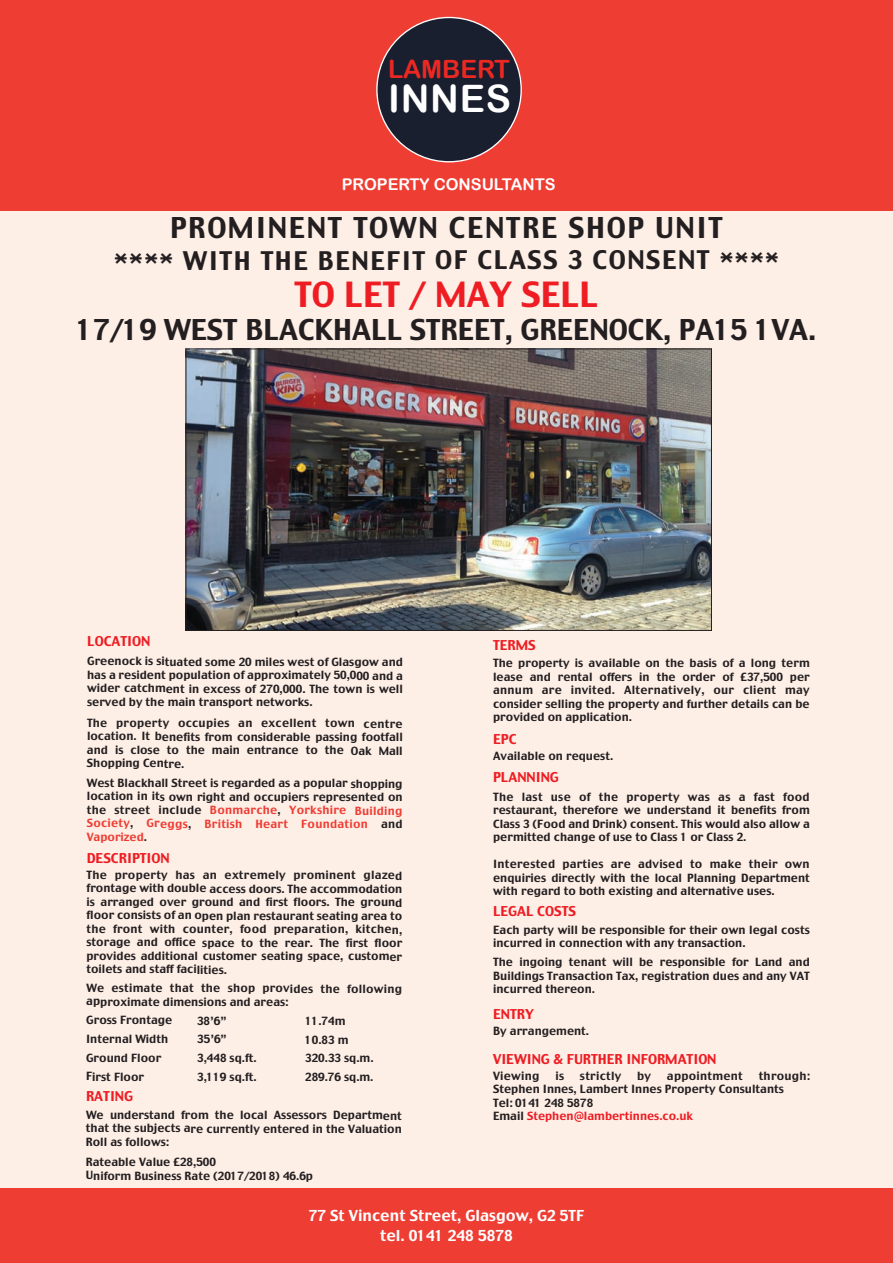
<style>
.page{position:relative;width:893px;height:1263px;background:#fff}
.page>*{position:absolute;margin:0;border:0;box-sizing:border-box;transform-origin:0 0}
.t1{font:37.8px "Arial Rounded MT Bold";letter-spacing:.02em;color:#fff}
.t2{font:34.5px "Charcoal";color:#ee1d23}
.t3{font:28.5px "Charcoal";color:#231f20}
.t4{font:28.5px "Charcoal";letter-spacing:.055em;color:#231f20}
.t5{font:25.5px "Charcoal";letter-spacing:.055em;color:#231f20}
.t6{font:25.2px "Arial Rounded MT Bold";color:#ec2823}
.t7{font:16.2px "Arial Rounded MT Bold";color:#fff}
.t8{font:15px/20.1px "Charcoal";color:#fff;text-align:center}
.t9{font:13.5px "Charcoal";color:#ee1d23}
.t10{font:11.25px/13.5px "Charcoal";color:#231f20;text-align:justify}
.t11{font:11.25px "Charcoal";letter-spacing:.025em;color:#231f20}
.s1{color:#ee3e34}
.s2{color:#ee1d23}
</style>
<div class="page">
<div style="left:0;top:200px;width:893px;height:1002px;background:#fdeee6"></div>
<div style="left:0;top:0;width:893px;height:211px;background:#ee3e34"></div>
<div style="left:377px;top:17px;width:144px;height:145px;background:#191f2e;border-radius:50%"></div>
<img style="left:188px;top:351px;width:522px;height:278px">
<div style="left:186px;top:349px;width:526px;height:282px;border:1px solid #231f20"></div>
<div style="left:0;top:1188px;width:893px;height:75px;background:#ee3e34"></div>
<h3 class="t6" style="left:388px;top:55px;width:123px">LAMBERT</h3>
<h1 class="t1" style="left:388px;top:76px;width:124px">INNES</h1>
<h3 class="t7" style="left:342px;top:174px;width:216px">PROPERTY CONSULTANTS</h3>
<h3 class="t4" style="left:170px;top:211px;width:554px">PROMINENT TOWN CENTRE SHOP UNIT</h3>
<h3 class="t5" style="left:114px;top:246px;width:666px">**** WITH THE BENEFIT OF CLASS 3 CONSENT ****</h3>
<h2 class="t2" style="left:295px;top:275px;width:305px">TO LET / MAY SELL</h2>
<h3 class="t3" style="left:77px;top:313px;width:741px">17/19 WEST BLACKHALL STREET, GREENOCK, PA15 1VA.</h3>
<p class="t9" style="left:87px;top:633px;width:65px">LOCATION</p>
<p class="t10" style="left:87px;top:655px;width:317px">Greenock is situated some 20 miles west of Glasgow and has a resident population of approximately 50,000 and a wider catchment in excess of 270,000. The town is well served by the main transport networks.</p>
<p class="t10" style="left:87px;top:717px;width:317px">The property occupies an excellent town centre location. It benefits from considerable passing footfall and is close to the main entrance to the Oak Mall Shopping Centre.</p>
<p class="t10" style="left:87px;top:777px;width:317px">West Blackhall Street is regarded as a popular shopping location in its own right and occupiers represented on the street include <span class="s1">Bonmarche</span>, <span class="s1">Yorkshire Building Society</span>, <span class="s1">Greggs</span>, <span class="s1">British Heart Foundation</span> and <span class="s1">Vaporized</span>.</p>
<p class="t9" style="left:87px;top:850px;width:85px">DESCRIPTION</p>
<p class="t10" style="left:86px;top:868px;width:318px">The property has an extremely prominent glazed frontage with double access doors. The accommodation is arranged over ground and first floors. The ground floor consists of an open plan restaurant seating area to the front with counter, food preparation, kitchen, storage and office space to the rear. The first floor provides additional customer seating space, customer toilets and staff facilities.</p>
<p class="t10" style="left:86px;top:982px;width:317px">We estimate that the shop provides the following approximate dimensions and areas:</p>
<p class="t10" style="left:86px;top:1014px;width:88px">Gross Frontage</p>
<p class="t10" style="left:197px;top:1014px;width:31px">38’6”</p>
<p class="t10" style="left:305px;top:1014px;width:42px">11.74m</p>
<p class="t10" style="left:86px;top:1032px;width:84px">Internal Width</p>
<p class="t10" style="left:197px;top:1033px;width:31px">35’6”</p>
<p class="t10" style="left:305px;top:1033px;width:45px">10.83 m</p>
<p class="t10" style="left:86px;top:1051px;width:77px">Ground Floor</p>
<p class="t10" style="left:197px;top:1051px;width:61px">3,448 sq.ft.</p>
<p class="t10" style="left:305px;top:1052px;width:70px">320.33 sq.m.</p>
<p class="t10" style="left:86px;top:1070px;width:60px">First Floor</p>
<p class="t10" style="left:197px;top:1070px;width:61px">3,119 sq.ft.</p>
<p class="t10" style="left:305px;top:1070px;width:70px">289.76 sq.m.</p>
<p class="t9" style="left:86px;top:1088px;width:49px">RATING</p>
<p class="t10" style="left:86px;top:1108px;width:317px">We understand from the local Assessors Department that the subjects are currently entered in the Valuation Roll as follows:</p>
<p class="t10" style="left:86px;top:1155px;width:229px">Rateable Value £28,500<br>Uniform Business Rate (2017/2018) 46.6p</p>
<h3 class="t8" style="left:309px;top:1206px;width:277px">77 St Vincent Street, Glasgow, G2 5TF tel. 0141 248 5878</h3>
<p class="t9" style="left:493px;top:637px;width:44px">TERMS</p>
<p class="t10" style="left:493px;top:656px;width:318px">The property is available on the basis of a long term lease and rental offers in the order of £37,500 per annum are invited. Alternatively, our client may consider selling the property and further details can be provided on application.</p>
<p class="t9" style="left:493px;top:731px;width:25px">EPC</p>
<p class="t10" style="left:493px;top:749px;width:122px">Available on request.</p>
<p class="t9" style="left:493px;top:769px;width:67px">PLANNING</p>
<p class="t10" style="left:493px;top:790px;width:318px">The last use of the property was as a fast food restaurant, therefore we understand it benefits from Class 3 (Food and Drink) consent. This would also allow a permitted change of use to Class 1 or Class 2.</p>
<p class="t10" style="left:493px;top:858px;width:318px">Interested parties are advised to make their own enquiries directly with the local Planning Department with regard to both existing and alternative uses.</p>
<p class="t9" style="left:493px;top:904px;width:84px">LEGAL COSTS</p>
<p class="t10" style="left:493px;top:923px;width:318px">Each party will be responsible for their own legal costs incurred in connection with any transaction.</p>
<p class="t10" style="left:493px;top:955px;width:318px">The ingoing tenant will be responsible for Land and Buildings Transaction Tax, registration dues and any VAT incurred thereon.</p>
<p class="t9" style="left:493px;top:1006px;width:42px">ENTRY</p>
<p class="t10" style="left:493px;top:1024px;width:98px">By arrangement.</p>
<p class="t9" style="left:493px;top:1051px;width:225px">VIEWING &amp; FURTHER INFORMATION</p>
<p class="t11" style="left:493px;top:1069px;width:48px">Viewing</p>
<p class="t10" style="left:555px;top:1069px;width:10px">is</p>
<p class="t11" style="left:580px;top:1069px;width:43px">strictly</p>
<p class="t10" style="left:637px;top:1069px;width:15px">by</p>
<p class="t11" style="left:667px;top:1069px;width:77px">appointment</p>
<p class="t10" style="left:493px;top:1069px;width:318px;text-align:left;text-indent:266px">through:<br>Stephen Innes, Lambert Innes Property Consultants<br>Tel: 0141 248 5878<br>Email <span class="s2">Stephen@lambertinnes.co.uk</span></p>
</div>
